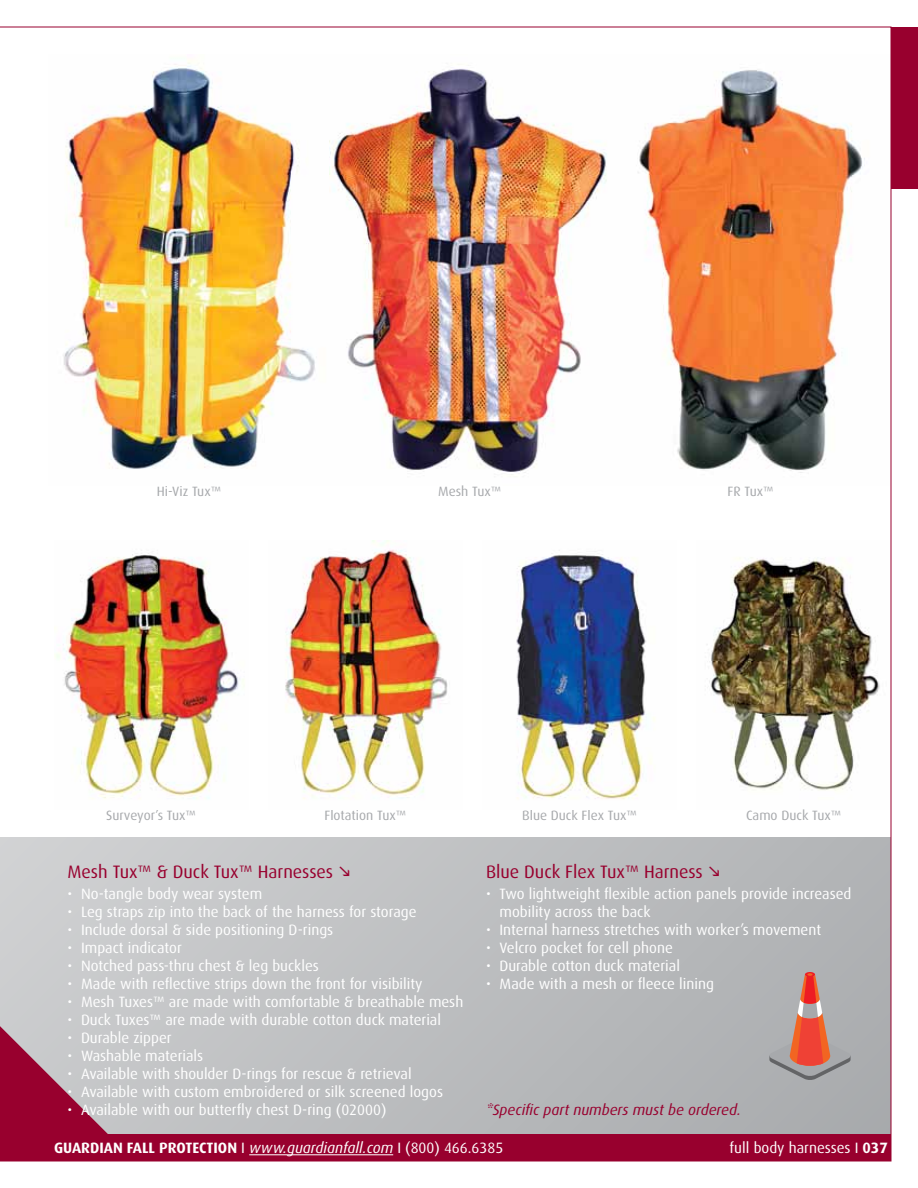
<style>
.page{position:relative;width:918px;height:1188px;background:#fff}
.page>*{position:absolute;margin:0;border:0;box-sizing:border-box;transform-origin:0 0}
.t1{font:18px "Dax";color:#98002e}
.t2{font:15px/18px "Dax";color:#fff}
.t3{font:700 15px "Dax";color:#fff}
.t4{font:italic 15px "Dax";color:#98002e}
.t5{font:13.5px "Dax";color:#a7a9ac}
.s1{font-weight:400}
.s2{font-weight:400;font-style:italic}
.s3{font-weight:700}
</style>
<div class="page">
<div style="left:891px;top:27px;width:27px;height:162px;background:#98002e"></div>
<img style="left:0;top:27px;width:891px;height:1134px">
<svg style="left:709px;top:866px;width:10px;height:10px"></svg>
<svg style="left:340px;top:866px;width:9px;height:10px"></svg>
<p class="t5" style="left:157px;top:484px;width:66px">Hi-Viz Tux™</p>
<p class="t5" style="left:438px;top:484px;width:65px">Mesh Tux™</p>
<p class="t5" style="left:728px;top:484px;width:48px">FR Tux™</p>
<p class="t5" style="left:106px;top:808px;width:91px">Surveyor’s Tux™</p>
<p class="t5" style="left:324px;top:808px;width:83px">Flotation Tux™</p>
<p class="t5" style="left:522px;top:808px;width:116px">Blue Duck Flex Tux™</p>
<p class="t5" style="left:746px;top:808px;width:97px">Camo Duck Tux™</p>
<p class="t1" style="left:68px;top:862px;width:267px">Mesh Tux™ &amp; Duck Tux™ Harnesses</p>
<p class="t2" style="left:68px;top:885px;width:196px">• No-tangle body wear system</p>
<p class="t2" style="left:68px;top:903px;width:351px">• Leg straps zip into the back of the harness for storage</p>
<p class="t2" style="left:68px;top:921px;width:267px">• Include dorsal &amp; side positioning D-rings</p>
<p class="t2" style="left:68px;top:939px;width:116px">• Impact indicator</p>
<p class="t2" style="left:68px;top:957px;width:253px">• Notched pass-thru chest &amp; leg buckles</p>
<p class="t2" style="left:68px;top:975px;width:357px">• Made with reflective strips down the front for visibility</p>
<p class="t2" style="left:68px;top:993px;width:397px">• Mesh Tuxes™ are made with comfortable &amp; breathable mesh</p>
<p class="t2" style="left:68px;top:1011px;width:375px">• Duck Tuxes™ are made with durable cotton duck material</p>
<p class="t2" style="left:68px;top:1029px;width:106px">• Durable zipper</p>
<p class="t2" style="left:68px;top:1047px;width:137px">• Washable materials</p>
<p class="t2" style="left:68px;top:1065px;width:346px">• Available with shoulder D-rings for rescue &amp; retrieval</p>
<p class="t2" style="left:68px;top:1083px;width:377px">• Available with custom embroidered or silk screened logos</p>
<p class="t2" style="left:68px;top:1101px;width:320px">• Available with our butterfly chest D-ring (02000)</p>
<p class="t3" style="left:54px;top:1140px;width:451px">GUARDIAN FALL PROTECTION <span class="s1">I</span> <span class="s2">www.guardianfall.com</span> <span class="s1">I (800) 466.6385</span></p>
<p class="t2" style="left:730px;top:1139px;width:160px">full body harnesses I <span class="s3">037</span></p>
<p class="t1" style="left:486px;top:862px;width:218px">Blue Duck Flex Tux™ Harness</p>
<p class="t2" style="left:500px;top:885px;width:353px;text-indent:-14px">• Two lightweight flexible action panels provide increased mobility across the back</p>
<p class="t2" style="left:486px;top:921px;width:337px">• Internal harness stretches with worker’s movement</p>
<p class="t2" style="left:486px;top:939px;width:188px">• Velcro pocket for cell phone</p>
<p class="t2" style="left:486px;top:957px;width:196px">• Durable cotton duck material</p>
<p class="t2" style="left:486px;top:975px;width:230px">• Made with a mesh or fleece lining</p>
<p class="t4" style="left:486px;top:1101px;width:256px">*Specific part numbers must be ordered.</p>
</div>
